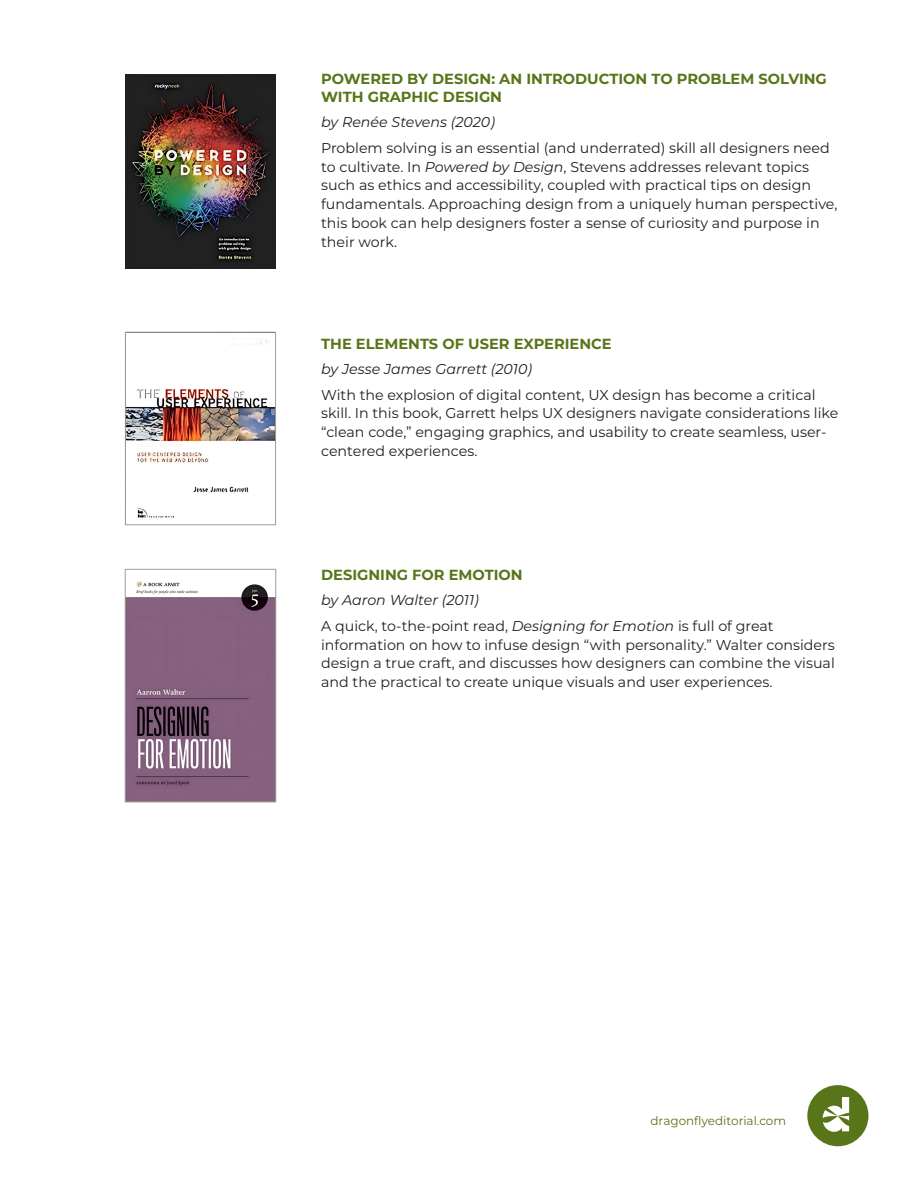
<style>
.page{position:relative;width:918px;height:1188px;background:#fff}
.page>*{position:absolute;margin:0;border:0;box-sizing:border-box;transform-origin:0 0}
.SUBHEAD{font:700 14.7px/18px "Montserrat";color:#587519}
.BODY_COPY{font:14.25px/18.8px "Montserrat";color:#231f20}
.BODY_COPY-2{font:italic 14.25px "Montserrat";color:#231f20}
.BODY_COPY-3{font:12px "Montserrat";color:#587519}
.s1{font-style:italic}
</style>
<div class="page">
<div style="left:807px;top:1085px;width:61px;height:61px;background:#587519;border-radius:50%"></div>
<svg style="left:823px;top:1097px;width:26px;height:35px"></svg>
<img style="left:127px;top:581px;width:147px;height:219px">
<div style="left:125px;top:569px;width:151px;height:233px;border:1px solid #a29c94"></div>
<img style="left:125px;top:74px;width:151px;height:194px">
<img style="left:127px;top:340px;width:147px;height:178px">
<div style="left:125px;top:332px;width:151px;height:193px;border:1px solid #a29c94"></div>
<p class="SUBHEAD" style="left:321px;top:69px;width:507px">POWERED BY DESIGN: AN INTRODUCTION TO PROBLEM SOLVING<br>WITH GRAPHIC DESIGN</p>
<p class="BODY_COPY-2" style="left:321px;top:113px;width:175px">by Renée Stevens (2020)</p>
<p class="BODY_COPY" style="left:321px;top:138px;width:518px">Problem solving is an essential (and underrated) skill all designers need to cultivate. In <span class="s1">Powered by Design</span>, Stevens addresses relevant topics such as ethics and accessibility, coupled with practical tips on design fundamentals. Approaching design from a uniquely human perspective, this book can help designers foster a sense of curiosity and purpose in their work.</p>
<p class="SUBHEAD" style="left:321px;top:334px;width:292px">THE ELEMENTS OF USER EXPERIENCE</p>
<p class="BODY_COPY-2" style="left:321px;top:359px;width:213px">by Jesse James Garrett (2010)</p>
<p class="BODY_COPY" style="left:321px;top:385px;width:519px">With the explosion of digital content, UX design has become a critical skill. In this book, Garrett helps UX designers navigate considerations like “clean code,” engaging graphics, and usability to create seamless, user&shy;centered experiences.</p>
<p class="SUBHEAD" style="left:321px;top:565px;width:203px">DESIGNING FOR EMOTION</p>
<p class="BODY_COPY-2" style="left:321px;top:591px;width:159px">by Aaron Walter (2011)</p>
<p class="BODY_COPY" style="left:321px;top:616px;width:515px">A quick, to-the-point read, <span class="s1">Designing for Emotion</span> is full of great information on how to infuse design “with personality.” Walter considers design a true craft, and discusses how designers can combine the visual and the practical to create unique visuals and user experiences.</p>
<p class="BODY_COPY-3" style="left:650px;top:1113px;width:137px">dragonflyeditorial.com</p>
</div>
